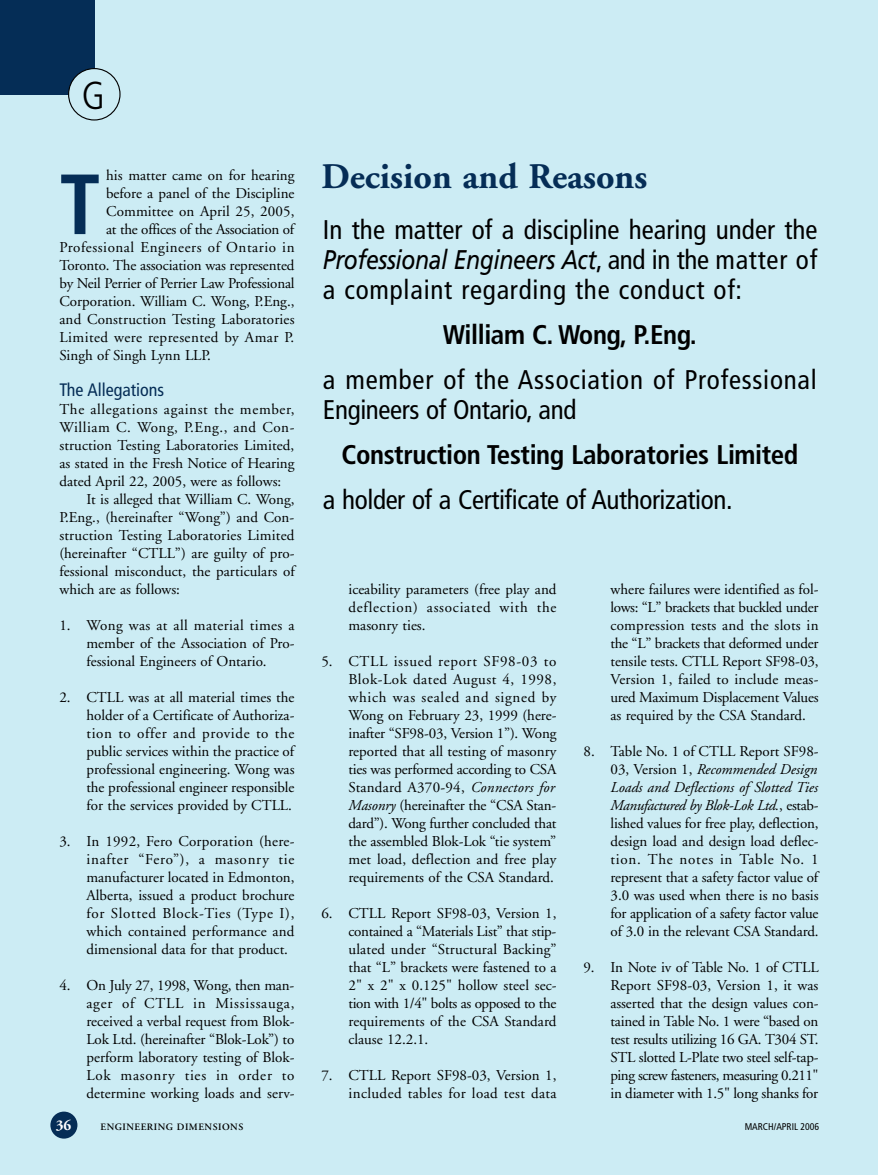
<style>
.page{position:relative;width:878px;height:1175px;background:#fff}
.page>*{position:absolute;margin:0;border:0;box-sizing:border-box;transform-origin:0 0}
.t1{font:700 condensed 85.2px "Frutiger";color:#052d56}
.t2{font:300 condensed 39px "Frutiger";color:#000}
.t3{font:700 36px "Adobe Garamond";color:#052d56}
.t4{font:condensed 27px/30px "Frutiger";color:#000;text-align:justify}
.t5{font:condensed 27px/30px "Frutiger";letter-spacing:.03em;color:#000}
.t6{font:700 condensed 27px "Frutiger";letter-spacing:-.015em;color:#000}
.t7{font:condensed 18px "Frutiger";color:#052d56}
.t8{font:15px/18px "Adobe Garamond";color:#000;text-align:justify}
.t9{font:15px "Adobe Garamond";letter-spacing:.035em;color:#000}
.t10{font:15px/18px "Adobe Garamond";letter-spacing:.025em;color:#000;text-align:right}
.t11{font:15px "Adobe Garamond";letter-spacing:.045em;color:#000}
.t12{font:15px "Adobe Garamond";letter-spacing:.03em;color:#000}
.t13{font:700 15px "Adobe Garamond";color:#fff}
.t14{font:600 9.75px "Adobe Garamond";letter-spacing:.05em;color:#000}
.t15{font:condensed 9.75px "Frutiger";color:#000}
.s1{font-style:italic;font-stretch:normal}
.s2{font-style:italic}
</style>
<div class="page">
<div style="left:0;top:0;width:878px;height:1174px;background:#ccecf4"></div>
<div style="left:50px;top:1111px;width:27px;height:27px;background:#052d56;border-radius:50%"></div>
<div style="left:0;top:0;width:94px;height:94px;background:#052d56"></div>
<svg style="left:68px;top:68px;width:52px;height:52px"></svg>
<h2 class="t2" style="left:82px;top:80px;width:25px">G</h2>
<h1 class="t1" style="left:59px;top:170px;width:43px">T</h1>
<p class="t8" style="left:106px;top:168px;width:190px">his matter came on for hearing</p>
<p class="t8" style="left:106px;top:186px;width:190px">before a panel of the Discipline</p>
<p class="t8" style="left:106px;top:204px;width:190px">Committee on April 25, 2005,</p>
<p class="t8" style="left:106px;top:222px;width:190px">at the offices of the Association of</p>
<p class="t9" style="left:59px;top:241px;width:237px">Professional Engineers of Ontario in</p>
<p class="t8" style="left:59px;top:258px;width:237px">Toronto. The association was represented</p>
<p class="t8" style="left:59px;top:276px;width:237px">by Neil Perrier of Perrier Law Professional</p>
<p class="t8" style="left:59px;top:294px;width:236px">Corporation. William C. Wong, P.Eng.,</p>
<p class="t8" style="left:59px;top:312px;width:236px">and Construction Testing Laboratories</p>
<p class="t12" style="left:59px;top:331px;width:236px">Limited were represented by Amar P.</p>
<p class="t8" style="left:59px;top:348px;width:153px">Singh of Singh Lynn LLP.</p>
<p class="t7" style="left:59px;top:382px;width:106px">The Allegations</p>
<p class="t11" style="left:59px;top:403px;width:237px">The allegations against the member,</p>
<p class="t9" style="left:59px;top:421px;width:236px">William C. Wong, P.Eng., and Con-</p>
<p class="t8" style="left:59px;top:438px;width:236px">struction Testing Laboratories Limited,</p>
<p class="t8" style="left:59px;top:456px;width:237px">as stated in the Fresh Notice of Hearing</p>
<p class="t8" style="left:59px;top:474px;width:223px">dated April 22, 2005, were as follows:</p>
<p class="t8" style="left:86px;top:492px;width:209px">It is alleged that William C. Wong,</p>
<p class="t8" style="left:59px;top:510px;width:236px">P.Eng., (hereinafter “Wong”) and Con-</p>
<p class="t8" style="left:59px;top:528px;width:236px">struction Testing Laboratories Limited</p>
<p class="t8" style="left:59px;top:546px;width:236px">(hereinafter “CTLL”) are guilty of pro-</p>
<p class="t8" style="left:59px;top:564px;width:237px">fessional misconduct, the particulars of</p>
<p class="t8" style="left:59px;top:582px;width:122px">which are as follows:</p>
<p class="t8" style="left:86px;top:618px;width:209px;text-indent:-27px">1. Wong was at all material times a member of the Association of Pro&shy;fessional Engineers of Ontario.</p>
<p class="t8" style="left:86px;top:690px;width:209px;text-indent:-27px">2. CTLL was at all material times the holder of a Certificate of Authoriza&shy;tion to offer and provide to the public services within the practice of professional engineering. Wong was the professional engineer responsible for the services provided by CTLL.</p>
<p class="t8" style="left:86px;top:834px;width:210px;text-indent:-27px">3. In 1992, Fero Corporation (here&shy;inafter “Fero”), a masonry tie manufacturer located in Edmonton, Alberta, issued a product brochure for Slotted Block-Ties (Type I), which contained performance and dimensional data for that product.</p>
<p class="t8" style="left:86px;top:978px;width:210px;text-indent:-27px">4. On July 27, 1998, Wong, then man&shy;ager of CTLL in Mississauga, received a verbal request from Blok-Lok Ltd. (hereinafter “Blok-Lok”) to perform laboratory testing of Blok-Lok masonry ties in order to determine working loads and serv-</p>
<h3 class="t3" style="left:321px;top:162px;width:327px">Decision and Reasons</h3>
<h3 class="t4" style="left:323px;top:217px;width:496px">In the matter of a discipline hearing under the <span class="s1">Professional Engineers Act</span>, and in the matter of a complaint regarding the conduct of:</h3>
<h3 class="t6" style="left:443px;top:324px;width:255px">William C. Wong, P.Eng.</h3>
<h3 class="t5" style="left:323px;top:367px;width:495px">a member of the Association of Professional<br>Engineers of Ontario, and</h3>
<h3 class="t6" style="left:341px;top:444px;width:458px">Construction Testing Laboratories Limited</h3>
<h3 class="t4" style="left:323px;top:487px;width:411px">a holder of a Certificate of Authorization.</h3>
<p class="t8" style="left:348px;top:582px;width:209px">iceability parameters (free play and deflection) associated with the masonry ties.</p>
<p class="t8" style="left:348px;top:654px;width:209px;text-indent:-27px">5. CTLL issued report SF98-03 to Blok-Lok dated August 4, 1998, which was sealed and signed by Wong on February 23, 1999 (here&shy;inafter “SF98-03, Version 1”). Wong reported that all testing of masonry ties was performed according to CSA Standard A370-94, <span class="s2">Connectors for Masonry</span> (hereinafter the “CSA Stan&shy;dard”). Wong further concluded that the assembled Blok-Lok “tie system” met load, deflection and free play requirements of the CSA Standard.</p>
<p class="t8" style="left:348px;top:906px;width:210px;text-indent:-27px">6. CTLL Report SF98-03, Version 1, contained a “Materials List” that stip&shy;ulated under “Structural Backing” that “L” brackets were fastened to a 2" x 2" x 0.125" hollow steel sec&shy;tion with 1/4" bolts as opposed to the requirements of the CSA Standard clause 12.2.1.</p>
<p class="t10" style="left:321px;top:1068px;width:237px">7. CTLL Report SF98-03, Version 1, included tables for load test data</p>
<p class="t8" style="left:610px;top:582px;width:209px">where failures were identified as fol&shy;lows: “L” brackets that buckled under compression tests and the slots in the “L” brackets that deformed under tensile tests. CTLL Report SF98-03, Version 1, failed to include meas&shy;ured Maximum Displacement Values as required by the CSA Standard.</p>
<p class="t8" style="left:610px;top:744px;width:210px;text-indent:-27px">8. Table No. 1 of CTLL Report SF98- 03, Version 1, <span class="s2">Recommended Design Loads and Deflections of Slotted Ties Manufactured by Blok-Lok Ltd.</span>, estab&shy;lished values for free play, deflection, design load and design load deflec&shy;tion. The notes in Table No. 1 represent that a safety factor value of 3.0 was used when there is no basis for application of a safety factor value of 3.0 in the relevant CSA Standard.</p>
<p class="t8" style="left:610px;top:960px;width:209px;text-indent:-27px">9. In Note iv of Table No. 1 of CTLL Report SF98-03, Version 1, it was asserted that the design values con&shy;tained in Table No. 1 were “based on test results utilizing 16 GA. T304 ST.<br>STL slotted L-Plate two steel self-tap&shy;ping screw fasteners, measuring 0.211" in diameter with 1.5" long shanks for</p>
<p class="t13" style="left:56px;top:1118px;width:17px">36</p>
<p class="t14" style="left:101px;top:1122px;width:144px">ENGINEERING DIMENSIONS</p>
<p class="t15" style="left:744px;top:1122px;width:76px">MARCH/APRIL 2006</p>
</div>
